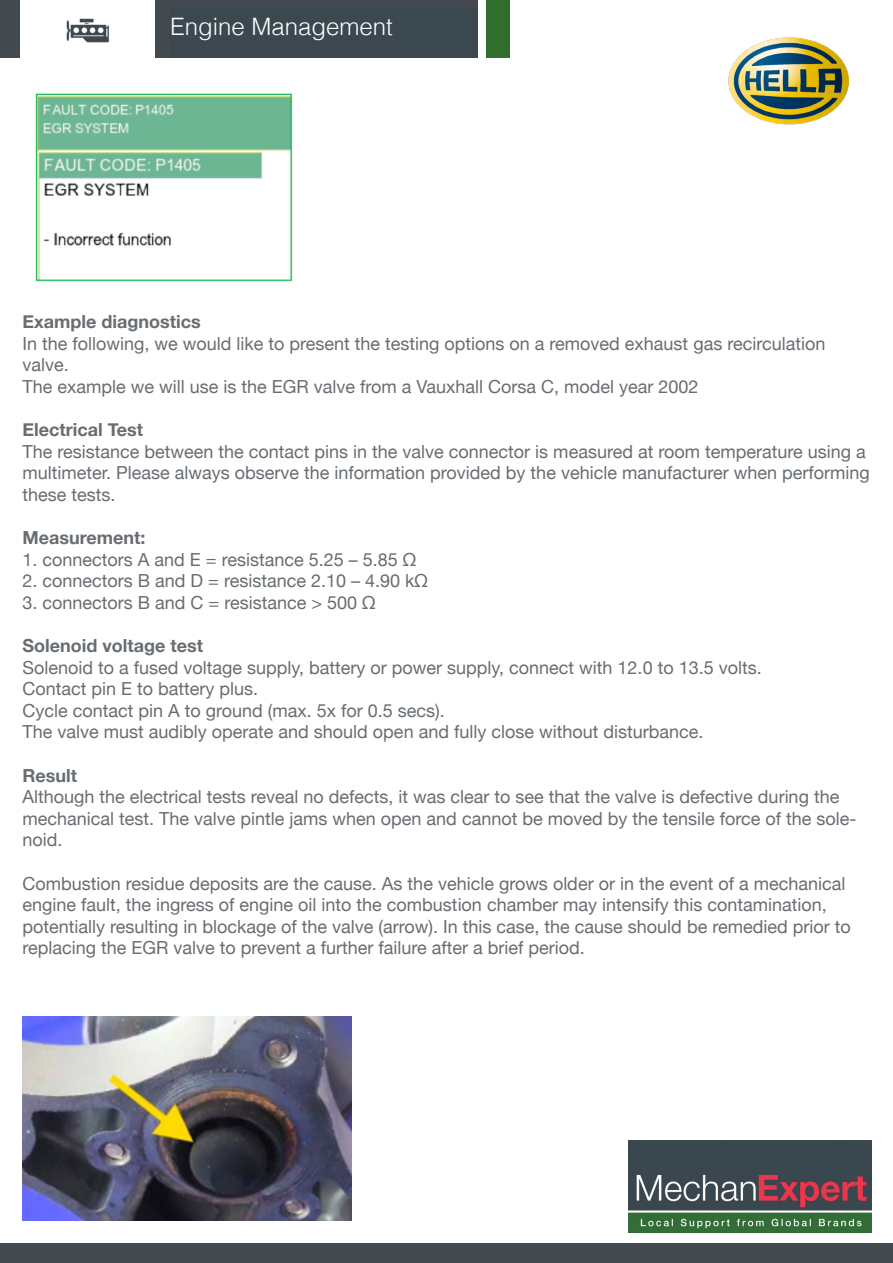
<style>
.page{position:relative;width:893px;height:1263px;background:#fff}
.page>*{position:absolute;margin:0;border:0;box-sizing:border-box;transform-origin:0 0}
.t1{font:300 24px "Helvetica";color:#fff}
.t2{font:300 22.5px "Helvetica Neue";letter-spacing:.04em;color:#fff}
.t3{font:18px/21.6px "Helvetica Neue";color:#686d72}
.t4{font:700 18px "Helvetica Neue";color:#686d72}
</style>
<div class="page">
<div style="left:0;top:0;width:478px;height:57px;background:#42494f"></div>
<div style="left:20px;top:0;width:135px;height:88px;background:#fff"></div>
<div style="left:486px;top:0;width:23px;height:57px;background:#326d2e"></div>
<div style="left:0;top:1244px;width:893px;height:19px;background:#42494f"></div>
<div style="left:170px;top:8px;width:308px;height:49px;background:#3b4850"></div>
<img style="left:629px;top:1140px;width:243px;height:92px">
<img style="left:66px;top:18px;width:44px;height:25px">
<img style="left:728px;top:37px;width:121px;height:88px">
<img style="left:35px;top:93px;width:258px;height:189px">
<img style="left:23px;top:1016px;width:328px;height:204px">
<p class="t1" style="left:170px;top:6px;width:224px">Engine Management</p>
<p class="t2" style="left:183px;top:17px;width:289px">AC &amp; Thermal Management</p>
<p class="t4" style="left:23px;top:307px;width:180px">Example diagnostics</p>
<p class="t3" style="left:23px;top:333px;width:804px">In the following, we would like to present the testing options on a removed exhaust gas recirculation valve.</p>
<p class="t3" style="left:23px;top:376px;width:678px">The example we will use is the EGR valve from a Vauxhall Corsa C, model year 2002</p>
<p class="t4" style="left:23px;top:415px;width:122px">Electrical Test</p>
<p class="t3" style="left:23px;top:441px;width:849px">The resistance between the contact pins in the valve connector is measured at room temperature using a multimeter. Please always observe the information provided by the vehicle manufacturer when performing these tests.</p>
<p class="t4" style="left:23px;top:523px;width:124px">Measurement:</p>
<p class="t3" style="left:23px;top:549px;width:395px">1. connectors A and E = resistance 5.25 – 5.85 Ω</p>
<p class="t3" style="left:23px;top:571px;width:407px">2. connectors B and D = resistance 2.10 – 4.90 kΩ</p>
<p class="t3" style="left:23px;top:592px;width:355px">3. connectors B and C = resistance &gt; 500 Ω</p>
<p class="t4" style="left:23px;top:631px;width:182px">Solenoid voltage test</p>
<p class="t3" style="left:23px;top:657px;width:741px">Solenoid to a fused voltage supply, battery or power supply, connect with 12.0 to 13.5 volts.</p>
<p class="t3" style="left:23px;top:679px;width:237px">Contact pin E to battery plus.</p>
<p class="t3" style="left:23px;top:700px;width:424px">Cycle contact pin A to ground (max. 5x for 0.5 secs).</p>
<p class="t3" style="left:23px;top:722px;width:682px">The valve must audibly operate and should open and fully close without disturbance.</p>
<p class="t4" style="left:23px;top:761px;width:56px">Result</p>
<p class="t3" style="left:23px;top:787px;width:835px">Although the electrical tests reveal no defects, it was clear to see that the valve is defective during the mechanical test. The valve pintle jams when open and cannot be moved by the tensile force of the sole&shy;noid.</p>
<p class="t3" style="left:23px;top:873px;width:830px">Combustion residue deposits are the cause. As the vehicle grows older or in the event of a mechanical engine fault, the ingress of engine oil into the combustion chamber may intensify this contamination, potentially resulting in blockage of the valve (arrow). In this case, the cause should be remedied prior to replacing the EGR valve to prevent a further failure after a brief period.</p>
</div>
